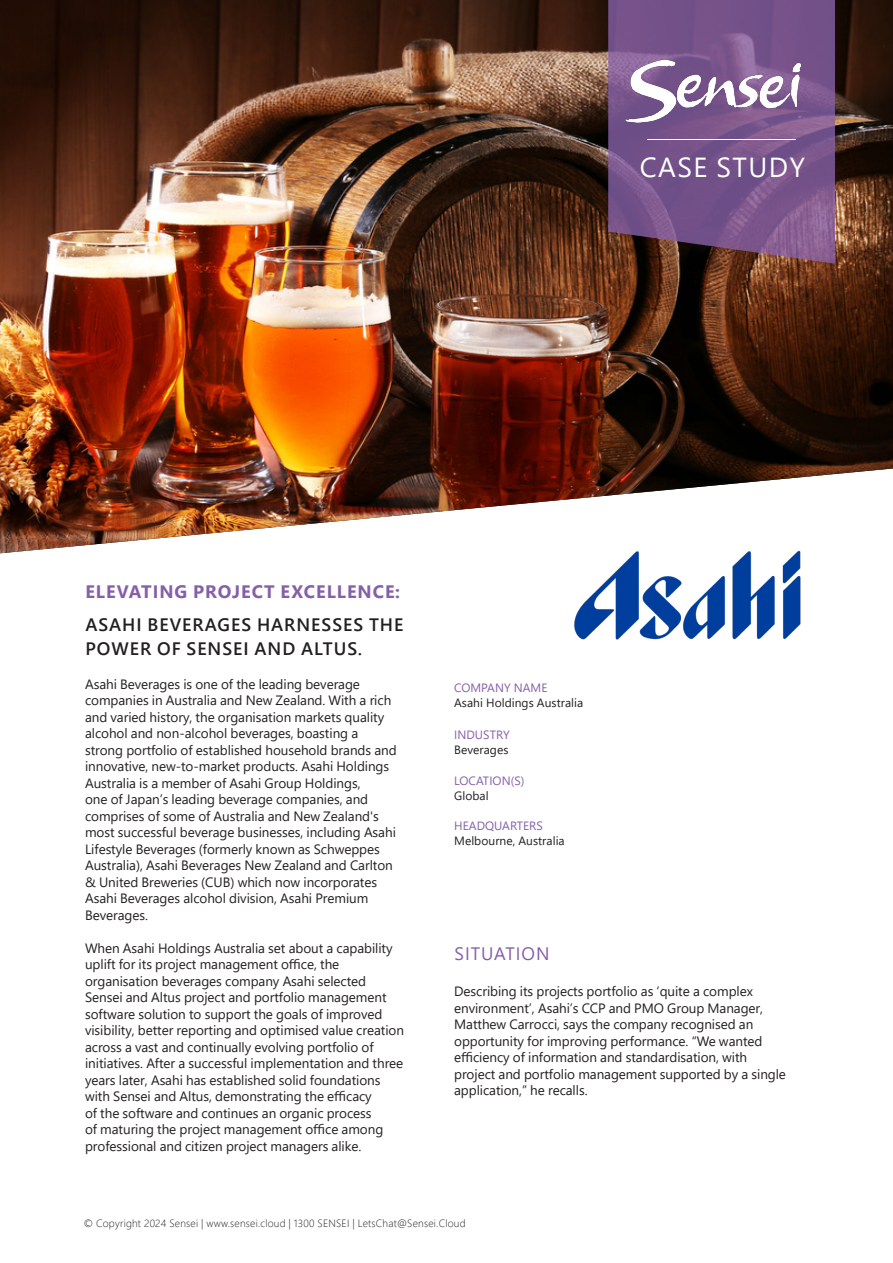
<style>
.page{position:relative;width:893px;height:1263px;background:#fff}
.page>*{position:absolute;margin:0;border:0;box-sizing:border-box;transform-origin:0 0}
.t1{font:27.6px "Segoe UI";letter-spacing:.055em;color:#fff}
.t2{font:700 18px/33px "Segoe UI";letter-spacing:.055em;color:#855fa8}
.t3{font:600 18px "Segoe UI";letter-spacing:.055em;color:#231f20}
.t4{font:18px "Segoe UI";letter-spacing:.055em;color:#855fa8}
.t5{font:13.5px/16.5px "Segoe UI";letter-spacing:-.005em;color:#231f20}
.t6{font:12px "Segoe UI";letter-spacing:.005em;color:#231f20}
.t7{font:12px "Segoe UI";letter-spacing:.005em;color:#855fa8}
.t8{font:300 10.5px "Segoe UI";letter-spacing:.02em;color:#231f20}
.s1{font-weight:600;color:#231f20}
</style>
<div class="page">
<img style="left:0;top:0;width:893px;height:553px">
<svg style="left:608px;top:0;width:227px;height:264px;background:#755182"></svg>
<hr style="left:647px;top:139px;width:149px;height:1px;background:#fff">
<img style="left:571px;top:529px;width:233px;height:111px">
<img style="left:619px;top:52px;width:190px;height:74px">
<p class="t1" style="left:640px;top:141px;width:167px">CASE STUDY</p>
<p class="t2" style="left:85px;top:574px;width:320px">ELEVATING PROJECT EXCELLENCE:<br><span class="s1">ASAHI BEVERAGES HARNESSES THE</span></p>
<p class="t3" style="left:85px;top:632px;width:278px">POWER OF SENSEI AND ALTUS.</p>
<p class="t5" style="left:85px;top:674px;width:313px">Asahi Beverages is one of the leading beverage companies in Australia and New Zealand. With a rich and varied history, the organisation markets quality alcohol and non-alcohol beverages, boasting a strong portfolio of established household brands and innovative, new-to-market products. Asahi Holdings Australia is a member of Asahi Group Holdings,<br>one of Japan’s leading beverage companies, and comprises of some of Australia and New Zealand's most successful beverage businesses, including Asahi Lifestyle Beverages (formerly known as Schweppes Australia), Asahi Beverages New Zealand and Carlton &amp; United Breweries (CUB) which now incorporates Asahi Beverages alcohol division, Asahi Premium Beverages.</p>
<p class="t5" style="left:85px;top:938px;width:320px">When Asahi Holdings Australia set about a capability uplift for its project management office, the organisation beverages company Asahi selected Sensei and Altus project and portfolio management software solution to support the goals of improved visibility, better reporting and optimised value creation across a vast and continually evolving portfolio of initiatives. After a successful implementation and three years later, Asahi has established solid foundations with Sensei and Altus, demonstrating the efficacy<br>of the software and continues an organic process<br>of maturing the project management office among professional and citizen project managers alike.</p>
<p class="t7" style="left:454px;top:677px;width:95px">COMPANY NAME</p>
<p class="t6" style="left:454px;top:692px;width:131px">Asahi Holdings Australia</p>
<p class="t7" style="left:454px;top:723px;width:57px">INDUSTRY</p>
<p class="t6" style="left:454px;top:738px;width:56px">Beverages</p>
<p class="t7" style="left:454px;top:770px;width:72px">LOCATION(S)</p>
<p class="t6" style="left:454px;top:785px;width:36px">Global</p>
<p class="t7" style="left:454px;top:815px;width:90px">HEADQUARTERS</p>
<p class="t6" style="left:454px;top:830px;width:112px">Melbourne, Australia</p>
<p class="t4" style="left:454px;top:937px;width:97px">SITUATION</p>
<p class="t5" style="left:454px;top:982px;width:333px">Describing its projects portfolio as ‘quite a complex environment’, Asahi’s CCP and PMO Group Manager, Matthew Carrocci, says the company recognised an opportunity for improving performance. “We wanted efficiency of information and standardisation, with project and portfolio management supported by a single application,” he recalls.</p>
<p class="t8" style="left:84px;top:1213px;width:383px">© Copyright 2024 Sensei | www.sensei.cloud | 1300 SENSEI | LetsChat@Sensei.Cloud</p>
</div>
